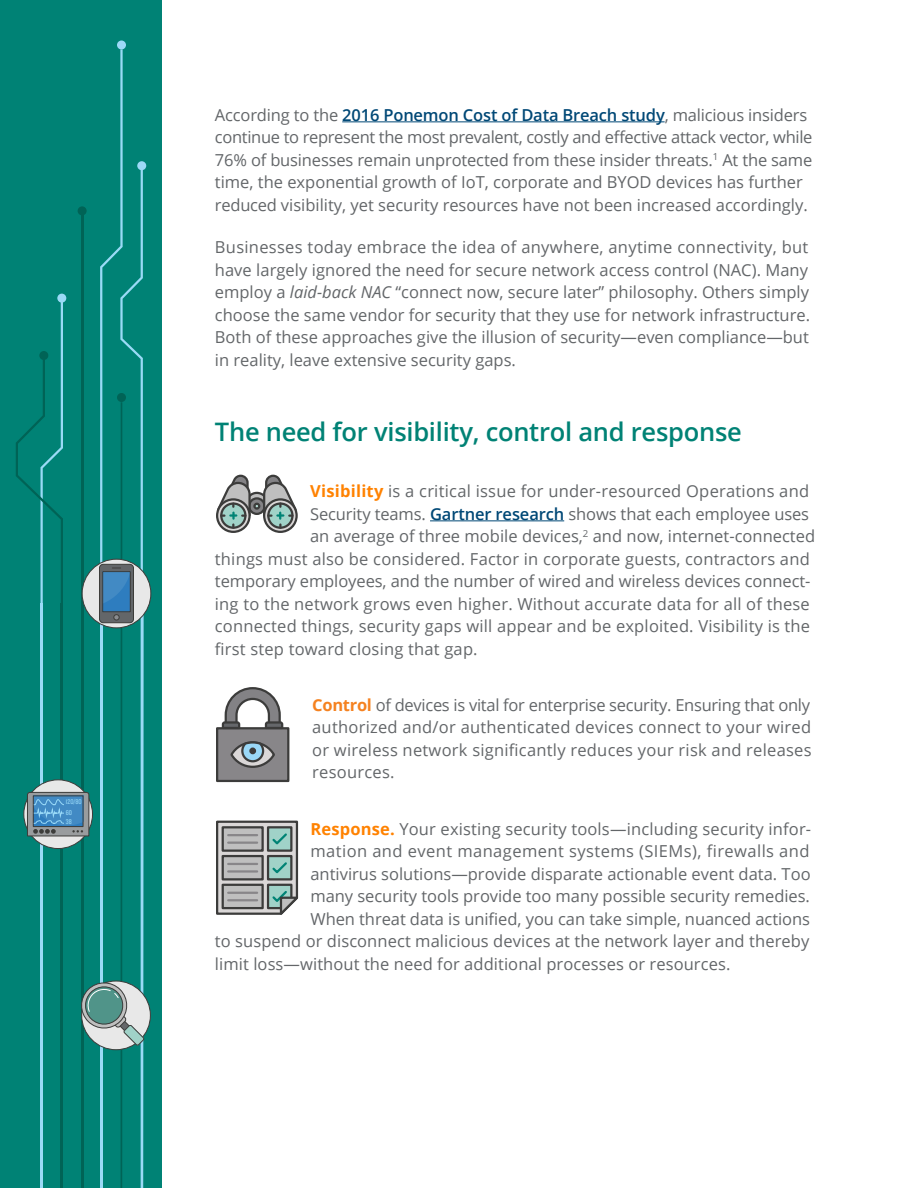
<style>
.page{position:relative;width:918px;height:1188px;background:#fff}
.page>*{position:absolute;margin:0;border:0;box-sizing:border-box;transform-origin:0 0}
.t1{font:600 25.5px "Open Sans";letter-spacing:-.01em;color:#008275}
.t2{font:16.5px/22.5px "Open Sans";color:#636669}
.t3{font:16.5px "Open Sans";letter-spacing:.025em;color:#636669}
.t4{font:7.2px "Knockout HTF29 Junior Liteweight";color:#99d9f7}
.s1{font-weight:600;color:#004876}
.s2{font-style:italic}
.s3{font-weight:700;color:#ff8200}
.s4{font-weight:700;color:#f58220}
</style>
<div class="page">
<div style="left:0;top:0;width:162px;height:1188px;background:#008275"></div>
<hr style="left:342px;top:121px;width:323px;height:1px;background:#004876">
<hr style="left:430px;top:520px;width:134px;height:1px;background:#004876">
<svg style="left:217px;top:499px;width:33px;height:33px"></svg>
<div style="left:216px;top:498px;width:35px;height:35px;border:2px solid #3c3c3b;border-radius:50%"></div>
<svg style="left:221px;top:504px;width:24px;height:24px"></svg>
<div style="left:220px;top:502px;width:27px;height:27px;border:2px solid #3c3c3b;border-radius:50%"></div>
<svg style="left:264px;top:499px;width:33px;height:33px"></svg>
<div style="left:263px;top:498px;width:35px;height:35px;border:2px solid #3c3c3b;border-radius:50%"></div>
<svg style="left:268px;top:504px;width:24px;height:24px"></svg>
<div style="left:267px;top:502px;width:27px;height:27px;border:2px solid #3c3c3b;border-radius:50%"></div>
<svg style="left:216px;top:474px;width:82px;height:45px"></svg>
<div style="left:217px;top:728px;width:71px;height:53px;background:#888689"></div>
<div style="left:216px;top:727px;width:73px;height:55px;border:2px solid #3c3c3b"></div>
<svg style="left:232px;top:742px;width:42px;height:25px"></svg>
<div style="left:230px;top:741px;width:45px;height:27px;border:2px solid #3c3c3b;border-radius:50%"></div>
<svg style="left:240px;top:741px;width:25px;height:23px"></svg>
<div style="left:249px;top:748px;width:7px;height:6px;border:2px solid #3c3c3b;border-radius:50%"></div>
<svg style="left:221px;top:687px;width:63px;height:43px"></svg>
<div style="left:117px;top:40px;width:9px;height:10px;background:#9cd9f7;border-radius:50%"></div>
<svg style="left:16px;top:303px;width:47px;height:308px"></svg>
<hr style="left:81px;top:213px;width:2px;height:975px;background:#006356">
<hr style="left:121px;top:402px;width:1px;height:786px;background:#006356">
<hr style="left:141px;top:608px;width:3px;height:580px;background:#9adaf6">
<hr style="left:100px;top:606px;width:2px;height:582px;background:#9adaf6">
<hr style="left:61px;top:604px;width:2px;height:584px;background:#006356">
<hr style="left:40px;top:604px;width:3px;height:584px;background:#9adaf6">
<div style="left:137px;top:161px;width:9px;height:9px;background:#9cd9f7;border-radius:50%"></div>
<div style="left:78px;top:206px;width:9px;height:9px;background:#006356;border-radius:50%"></div>
<div style="left:57px;top:294px;width:9px;height:9px;background:#9adaf6;border-radius:50%"></div>
<div style="left:39px;top:351px;width:9px;height:9px;background:#006356;border-radius:50%"></div>
<svg style="left:82px;top:981px;width:68px;height:69px"></svg>
<svg style="left:81px;top:979px;width:64px;height:68px;background:#8cafaa"></svg>
<div style="left:24px;top:780px;width:69px;height:69px;background:#e8e8e8;border-radius:50%"></div>
<div style="left:23px;top:779px;width:70px;height:70px;border:1px solid #3d3d3b;border-radius:50%"></div>
<svg style="left:26px;top:791px;width:64px;height:46px;background:#6289a5"></svg>
<div style="left:82px;top:559px;width:69px;height:69px;background:#e8e8e8;border-radius:50%"></div>
<div style="left:82px;top:559px;width:69px;height:69px;border:1px solid #3d3d3b;border-radius:50%"></div>
<div style="left:100px;top:564px;width:33px;height:59px;background:#636669;border-radius:4px"></div>
<div style="left:99px;top:564px;width:35px;height:59px;border:1px solid #3d3d3b;border-radius:4px"></div>
<div style="left:113px;top:614px;width:7px;height:7px;border:1px solid #3d3d3b;border-radius:50%"></div>
<svg style="left:100px;top:50px;width:43px;height:570px"></svg>
<svg style="left:216px;top:820px;width:83px;height:95px;background:#979f9d"></svg>
<p class="t4" style="left:66px;top:798px;width:17px">120/80</p>
<p class="t4" style="left:66px;top:818px;width:7px">38</p>
<p class="t4" style="left:66px;top:809px;width:8px">60</p>
<p class="t2" style="left:215px;top:103px;width:599px">According to the <span class="s1">2016 Ponemon Cost of Data Breach study</span>, malicious insiders continue to represent the most prevalent, costly and effective attack vector, while 76% of businesses remain unprotected from these insider threats.<sup>1</sup> At the same time, the exponential growth of IoT, corporate and BYOD devices has further reduced visibility, yet security resources have not been increased accordingly.</p>
<p class="t2" style="left:215px;top:236px;width:597px">Businesses today embrace the idea of anywhere, anytime connectivity, but have largely ignored the need for secure network access control (NAC). Many employ a <span class="s2">laid-back NAC</span> “connect now, secure later” philosophy. Others simply choose the same vendor for security that they use for network infrastructure.<br>Both of these approaches give the illusion of security—even compliance—but in reality, leave extensive security gaps.</p>
<h1 class="t1" style="left:215px;top:414px;width:529px">The need for visibility, control and response</h1>
<p class="t2" style="left:310px;top:479px;width:501px"><span class="s3">Visibility</span> is a critical issue for under-resourced Operations and</p>
<p class="t2" style="left:310px;top:502px;width:501px">Security teams. <span class="s1">Gartner research</span> shows that each employee uses</p>
<p class="t2" style="left:310px;top:524px;width:507px">an average of three mobile devices,<sup>2</sup> and now, internet-connected</p>
<p class="t2" style="left:215px;top:547px;width:596px">things must also be considered. Factor in corporate guests, contractors and</p>
<p class="t2" style="left:215px;top:569px;width:597px">temporary employees, and the number of wired and wireless devices connect-</p>
<p class="t2" style="left:215px;top:592px;width:596px">ing to the network grows even higher. Without accurate data for all of these</p>
<p class="t2" style="left:215px;top:614px;width:597px">connected things, security gaps will appear and be exploited. Visibility is the</p>
<p class="t2" style="left:215px;top:637px;width:264px">first step toward closing that gap.</p>
<p class="t2" style="left:312px;top:693px;width:501px;text-align:justify"><span class="s4">Control</span> of devices is vital for enterprise security. Ensuring that only authorized and/or authenticated devices connect to your wired or wireless network significantly reduces your risk and releases resources.</p>
<p class="t2" style="left:310px;top:817px;width:502px"><span class="s3">Response.</span> Your existing security tools—including security infor-</p>
<p class="t3" style="left:310px;top:840px;width:501px">mation and event management systems (SIEMs), firewalls and</p>
<p class="t2" style="left:310px;top:862px;width:502px">antivirus solutions—provide disparate actionable event data. Too</p>
<p class="t2" style="left:310px;top:885px;width:501px">many security tools provide too many possible security remedies.</p>
<p class="t2" style="left:310px;top:907px;width:501px">When threat data is unified, you can take simple, nuanced actions</p>
<p class="t2" style="left:215px;top:930px;width:596px">to suspend or disconnect malicious devices at the network layer and thereby</p>
<p class="t2" style="left:215px;top:952px;width:517px">limit loss—without the need for additional processes or resources.</p>
</div>
